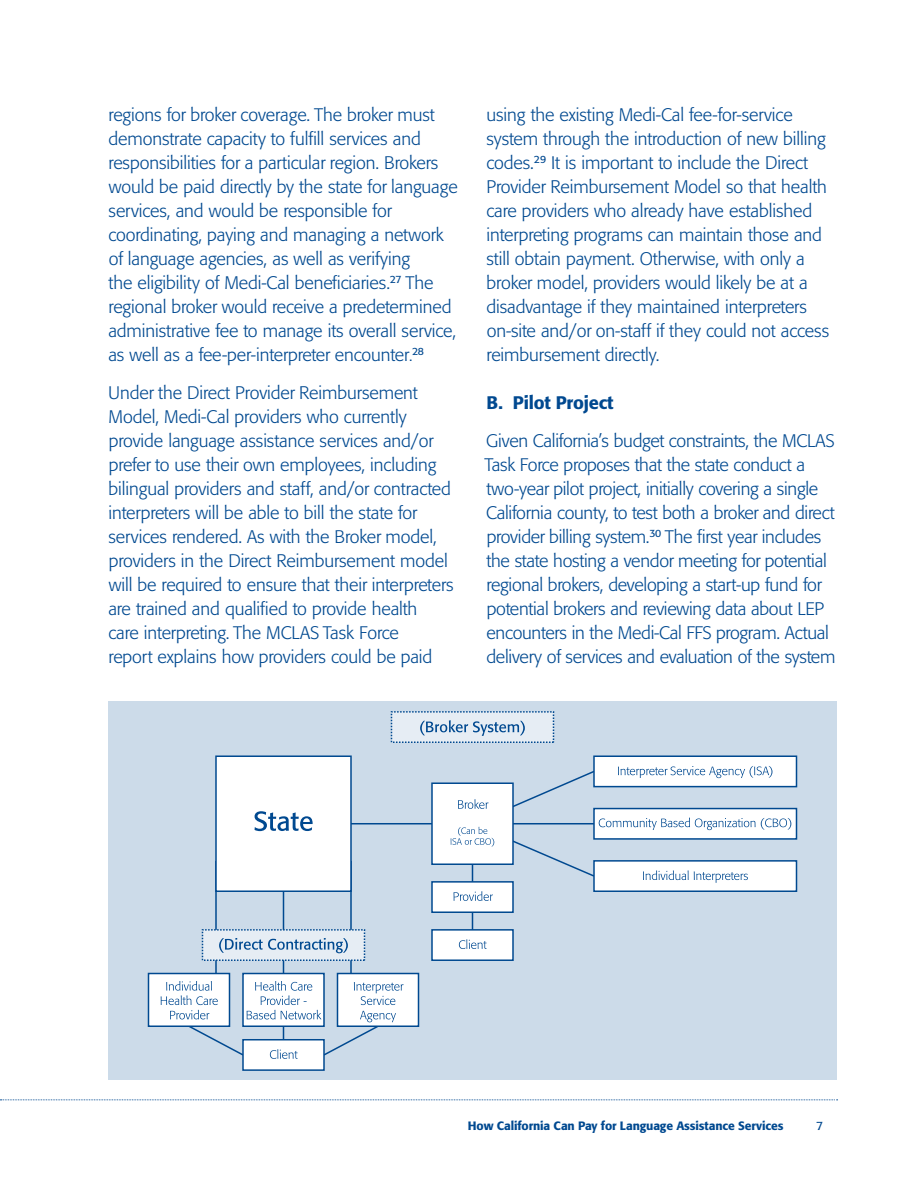
<style>
.page{position:relative;width:918px;height:1188px;background:#fff}
.page>*{position:absolute;margin:0;border:0;box-sizing:border-box;transform-origin:0 0}
.t1{font:300 18px/24px "Formata BQ";letter-spacing:-.005em;color:#004990}
.t2{font:500 18px "Formata BQ";letter-spacing:-.01em;color:#004990}
.t3{font:500 12px "Formata BQ";letter-spacing:-.01em;color:#004990}
.t4{font:12px "Formata BQ";color:#004990}
.t5{font:10.5px "Formata BQ";color:#004990}
.s1{font-weight:400;font-size:12px}
</style>
<div class="page">
<svg style="left:0;top:1100px;width:838px;height:1px"></svg>
<div style="left:108px;top:702px;width:729px;height:378px;background:#ccdbe9"></div>
<svg style="left:187px;top:771px;width:409px;height:285px"></svg>
<div style="left:215px;top:755px;width:137px;height:137px;background:#fff;border:2px solid #004990"></div>
<div style="left:202px;top:929px;width:163px;height:32px;background:#e6edf4"></div>
<div style="left:242px;top:973px;width:83px;height:54px;background:#fff;border:2px solid #004990"></div>
<div style="left:242px;top:1039px;width:83px;height:32px;background:#fff;border:2px solid #004990"></div>
<div style="left:431px;top:929px;width:83px;height:32px;background:#fff;border:2px solid #004990"></div>
<div style="left:431px;top:881px;width:83px;height:32px;background:#fff;border:2px solid #004990"></div>
<div style="left:391px;top:711px;width:163px;height:32px;background:#e6edf4"></div>
<div style="left:593px;top:755px;width:204px;height:32px;background:#fff;border:2px solid #004990"></div>
<div style="left:593px;top:860px;width:204px;height:32px;background:#fff;border:2px solid #004990"></div>
<div style="left:593px;top:808px;width:204px;height:32px;background:#fff;border:2px solid #004990"></div>
<div style="left:431px;top:782px;width:83px;height:83px;background:#fff;border:2px solid #004990"></div>
<div style="left:148px;top:973px;width:82px;height:54px;background:#fff;border:2px solid #004990"></div>
<div style="left:337px;top:973px;width:82px;height:54px;background:#fff;border:2px solid #004990"></div>
<svg style="left:219px;top:938px;width:129px;height:15px"></svg>
<svg style="left:420px;top:720px;width:105px;height:16px"></svg>
<svg style="left:255px;top:811px;width:58px;height:20px"></svg>
<svg style="left:618px;top:766px;width:154px;height:12px"></svg>
<svg style="left:599px;top:818px;width:192px;height:12px"></svg>
<svg style="left:458px;top:799px;width:31px;height:10px"></svg>
<svg style="left:451px;top:827px;width:43px;height:20px"></svg>
<svg style="left:454px;top:891px;width:39px;height:10px"></svg>
<svg style="left:459px;top:939px;width:28px;height:10px"></svg>
<svg style="left:270px;top:1049px;width:28px;height:10px"></svg>
<svg style="left:247px;top:981px;width:74px;height:38px"></svg>
<svg style="left:161px;top:981px;width:57px;height:38px"></svg>
<svg style="left:354px;top:982px;width:50px;height:23px"></svg>
<svg style="left:360px;top:1011px;width:36px;height:11px"></svg>
<svg style="left:643px;top:870px;width:105px;height:13px"></svg>
<p class="t1" style="left:108px;top:103px;width:351px">regions for broker coverage. The broker must demonstrate capacity to fulfill services and responsibilities for a particular region. Brokers would be paid directly by the state for language services, and would be responsible for coordinating, paying and managing a network of language agencies, as well as verifying<br>the eligibility of Medi-Cal beneficiaries.<sup>27</sup> The regional broker would receive a predetermined administrative fee to manage its overall service, as well as a fee-per-interpreter encounter<span class="s1">.</span></p>
<p class="t5" style="left:412px;top:345px;width:13px">28</p>
<p class="t1" style="left:108px;top:381px;width:347px">Under the Direct Provider Reimbursement Model, Medi-Cal providers who currently provide language assistance services and/or prefer to use their own employees, including bilingual providers and staff, and/or contracted interpreters will be able to bill the state for services rendered. As with the Broker model, providers in the Direct Reimbursement model will be required to ensure that their interpreters are trained and qualified to provide health<br>care interpreting. The MCLAS Task Force<br>report explains how providers could be paid</p>
<p class="t1" style="left:486px;top:103px;width:344px">using the existing Medi-Cal fee-for-service system through the introduction of new billing codes.<sup>29</sup> It is important to include the Direct Provider Reimbursement Model so that health care providers who already have established interpreting programs can maintain those and still obtain payment. Otherwise, with only a broker model, providers would likely be at a disadvantage if they maintained interpreters on-site and/or on-staff if they could not access reimbursement directly.</p>
<p class="t2" style="left:487px;top:392px;width:128px">B. Pilot Project</p>
<p class="t1" style="left:484px;top:429px;width:353px">Given California’s budget constraints, the MCLAS Task Force proposes that the state conduct a two-year pilot project, initially covering a single California county, to test both a broker and direct provider billing system.<sup>30</sup> The first year includes the state hosting a vendor meeting for potential regional brokers, developing a start-up fund for potential brokers and reviewing data about LEP encounters in the Medi-Cal FFS program. Actual delivery of services and evaluation of the system</p>
<p class="t3" style="left:468px;top:1118px;width:317px">How California Can Pay for Language Assistance Services</p>
<p class="t4" style="left:816px;top:1119px;width:8px">7</p>
</div>
